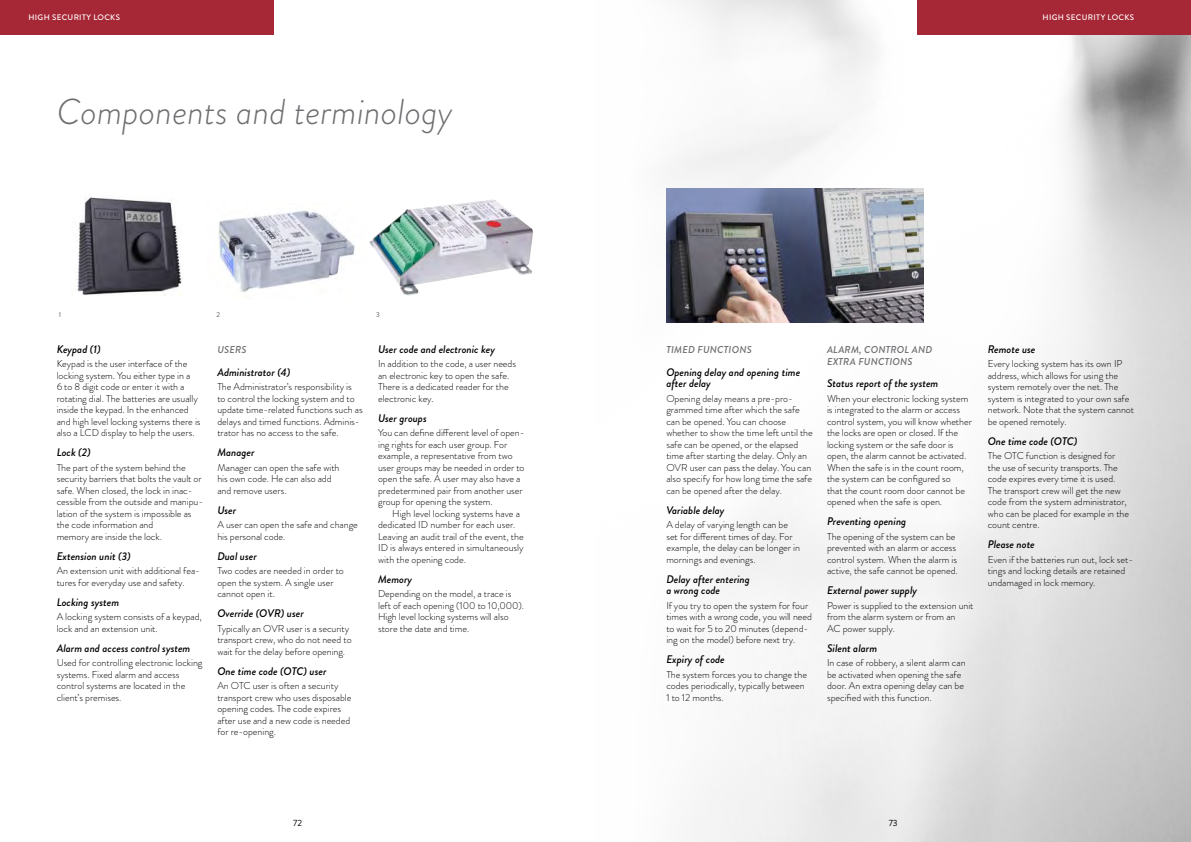
<style>
.page{position:relative;width:1191px;height:842px;background:#fff}
.page>*{position:absolute;margin:0;border:0;box-sizing:border-box;transform-origin:0 0}
.t1{font:italic 300 36px "Brandon Grotesque";letter-spacing:.005em;color:#6d6e71}
.t2{font:italic 500 11px/11.5px "Brandon Grotesque";color:#000}
.t3{font:300 10px/11.5px "Brandon Grotesque";letter-spacing:-.005em;color:#000}
.t4{font:italic 500 10px/12px "Brandon Grotesque";letter-spacing:.02em;color:#6d6e71}
.t5{font:9px "Brandon Grotesque";color:#000}
.t6{font:500 8px "Brandon Grotesque";letter-spacing:.04em;color:#fff}
.t7{font:7px "Brandon Grotesque";color:#58595b}
.t8{font:7px "Brandon Grotesque";color:#fff}
</style>
<div class="page">
<img style="left:666px;top:0;width:525px;height:842px">
<img style="left:76px;top:197px;width:107px;height:99px">
<img style="left:218px;top:211px;width:137px;height:81px">
<img style="left:402px;top:199px;width:91px;height:15px">
<img style="left:666px;top:188px;width:258px;height:134px">
<div style="left:0;top:0;width:274px;height:34px;background:#a62735"></div>
<div style="left:917px;top:0;width:274px;height:34px;background:#a62735"></div>
<p class="t6" style="left:28px;top:12px;width:93px">HIGH SECURITY LOCKS</p>
<p class="t6" style="left:1042px;top:12px;width:93px">HIGH SECURITY LOCKS</p>
<h1 class="t1" style="left:57px;top:87px;width:397px">Components and terminology</h1>
<p class="t7" style="left:59px;top:310px;width:4px">1</p>
<p class="t7" style="left:216px;top:310px;width:5px">2</p>
<p class="t7" style="left:376px;top:310px;width:5px">3</p>
<p class="t2" style="left:378px;top:343px;width:119px">User code and electronic key</p>
<p class="t3" style="left:378px;top:358px;width:139px">In addition to the code, a user needs an electronic key to open the safe.<br>There is a dedicated reader for the electronic key.</p>
<p class="t2" style="left:378px;top:412px;width:50px">User groups</p>
<p class="t3" style="left:378px;top:427px;width:148px">You can define different level of open&shy;ing rights for each user group. For example, a representative from two user groups may be needed in order to open the safe. A user may also have a predetermined pair from another user group for opening the system.</p>
<p class="t3" style="left:378px;top:508px;width:147px;text-indent:14px">High level locking systems have a dedicated ID number for each user.<br>Leaving an audit trail of the event, the ID is always entered in simultaneously with the opening code.</p>
<p class="t2" style="left:378px;top:573px;width:36px">Memory</p>
<p class="t3" style="left:378px;top:588px;width:147px">Depending on the model, a trace is left of each opening (100 to 10,000).<br>High level locking systems will also store the date and time.</p>
<p class="t2" style="left:57px;top:343px;width:45px">Keypad (1)</p>
<p class="t3" style="left:57px;top:358px;width:145px">Keypad is the user interface of the locking system. You either type in a<br>6 to 8 digit code or enter it with a rotating dial. The batteries are usually inside the keypad. In the enhanced and high level locking systems there is also a LCD display to help the users.</p>
<p class="t2" style="left:57px;top:447px;width:36px">Lock (2)</p>
<p class="t3" style="left:57px;top:462px;width:148px">The part of the system behind the security barriers that bolts the vault or safe. When closed, the lock in inac&shy;cessible from the outside and manipu&shy;lation of the system is impossible as the code information and<br>memory are inside the lock.</p>
<p class="t2" style="left:57px;top:550px;width:76px">Extension unit (3)</p>
<p class="t3" style="left:57px;top:565px;width:145px">An extension unit with additional fea&shy;tures for everyday use and safety.</p>
<p class="t2" style="left:57px;top:596px;width:64px">Locking system</p>
<p class="t3" style="left:57px;top:611px;width:147px">A locking system consists of a keypad, lock and an extension unit.</p>
<p class="t2" style="left:57px;top:642px;width:135px">Alarm and access control system</p>
<p class="t3" style="left:57px;top:657px;width:147px">Used for controlling electronic locking systems. Fixed alarm and access control systems are located in the client’s premises.</p>
<p class="t4" style="left:217px;top:344px;width:31px">USERS</p>
<p class="t2" style="left:217px;top:366px;width:74px">Administrator (4)</p>
<p class="t3" style="left:217px;top:381px;width:147px">The Administrator’s responsibility is<br>to control the locking system and to update time-related functions such as delays and timed functions. Adminis&shy;trator has no access to the safe.</p>
<p class="t2" style="left:217px;top:447px;width:39px">Manager</p>
<p class="t3" style="left:217px;top:462px;width:124px">Manager can open the safe with his own code. He can also add and remove users.</p>
<p class="t2" style="left:217px;top:504px;width:20px">User</p>
<p class="t3" style="left:217px;top:519px;width:142px">A user can open the safe and change his personal code.</p>
<p class="t2" style="left:217px;top:550px;width:41px">Dual user</p>
<p class="t3" style="left:217px;top:565px;width:128px">Two codes are needed in order to open the system. A single user cannot open it.</p>
<p class="t2" style="left:217px;top:608px;width:88px">Override (OVR) user</p>
<p class="t3" style="left:217px;top:623px;width:136px">Typically an OVR user is a security transport crew, who do not need to wait for the delay before opening.</p>
<p class="t2" style="left:217px;top:665px;width:111px">One time code (OTC) user</p>
<p class="t3" style="left:217px;top:680px;width:136px">An OTC user is often a security transport crew who uses disposable opening codes. The code expires after use and a new code is needed for re-opening.</p>
<p class="t5" style="left:293px;top:817px;width:10px">72</p>
<p class="t8" style="left:685px;top:302px;width:6px">4</p>
<p class="t4" style="left:666px;top:344px;width:87px">TIMED FUNCTIONS</p>
<p class="t2" style="left:666px;top:366px;width:135px">Opening delay and opening time after delay</p>
<p class="t3" style="left:666px;top:393px;width:148px">Opening delay means a pre-pro&shy;grammed time after which the safe can be opened. You can choose whether to show the time left until the safe can be opened, or the elapsed time after starting the delay. Only an OVR user can pass the delay. You can also specify for how long time the safe can be opened after the delay.</p>
<p class="t2" style="left:666px;top:504px;width:60px">Variable delay</p>
<p class="t3" style="left:666px;top:519px;width:135px">A delay of varying length can be set for different times of day. For example, the delay can be longer in mornings and evenings.</p>
<p class="t2" style="left:666px;top:573px;width:85px">Delay after entering a wrong code</p>
<p class="t3" style="left:666px;top:600px;width:147px">If you try to open the system for four times with a wrong code, you will need to wait for 5 to 20 minutes (depend&shy;ing on the model) before next try.</p>
<p class="t2" style="left:666px;top:654px;width:60px">Expiry of code</p>
<p class="t3" style="left:666px;top:669px;width:142px">The system forces you to change the codes periodically, typically between<br>1 to 12 months.</p>
<p class="t4" style="left:827px;top:344px;width:107px">ALARM, CONTROL AND<br>EXTRA FUNCTIONS</p>
<p class="t2" style="left:827px;top:378px;width:113px">Status report of the system</p>
<p class="t3" style="left:827px;top:393px;width:146px">When your electronic locking system is integrated to the alarm or access control system, you will know whether the locks are open or closed. If the locking system or the safe door is open, the alarm cannot be activated.<br>When the safe is in the count room, the system can be configured so<br>that the count room door cannot be opened when the safe is open.</p>
<p class="t2" style="left:827px;top:516px;width:81px">Preventing opening</p>
<p class="t3" style="left:827px;top:531px;width:132px">The opening of the system can be prevented with an alarm or access control system. When the alarm is active, the safe cannot be opened.</p>
<p class="t2" style="left:827px;top:585px;width:92px">External power supply</p>
<p class="t3" style="left:827px;top:600px;width:148px">Power is supplied to the extension unit from the alarm system or from an<br>AC power supply.</p>
<p class="t2" style="left:827px;top:642px;width:52px">Silent alarm</p>
<p class="t3" style="left:827px;top:657px;width:140px">In case of robbery, a silent alarm can be activated when opening the safe door. An extra opening delay can be specified with this function.</p>
<p class="t2" style="left:987px;top:343px;width:49px">Remote use</p>
<p class="t3" style="left:987px;top:358px;width:148px">Every locking system has its own IP address, which allows for using the system remotely over the net. The system is integrated to your own safe network. Note that the system cannot be opened remotely.</p>
<p class="t2" style="left:987px;top:435px;width:91px">One time code (OTC)</p>
<p class="t3" style="left:987px;top:450px;width:143px">The OTC function is designed for the use of security transports. The code expires every time it is used.<br>The transport crew will get the new code from the system administrator, who can be placed for example in the count centre.</p>
<p class="t2" style="left:987px;top:539px;width:49px">Please note</p>
<p class="t3" style="left:987px;top:554px;width:147px">Even if the batteries run out, lock set&shy;tings and locking details are retained undamaged in lock memory.</p>
<p class="t5" style="left:888px;top:817px;width:11px">73</p>
</div>
